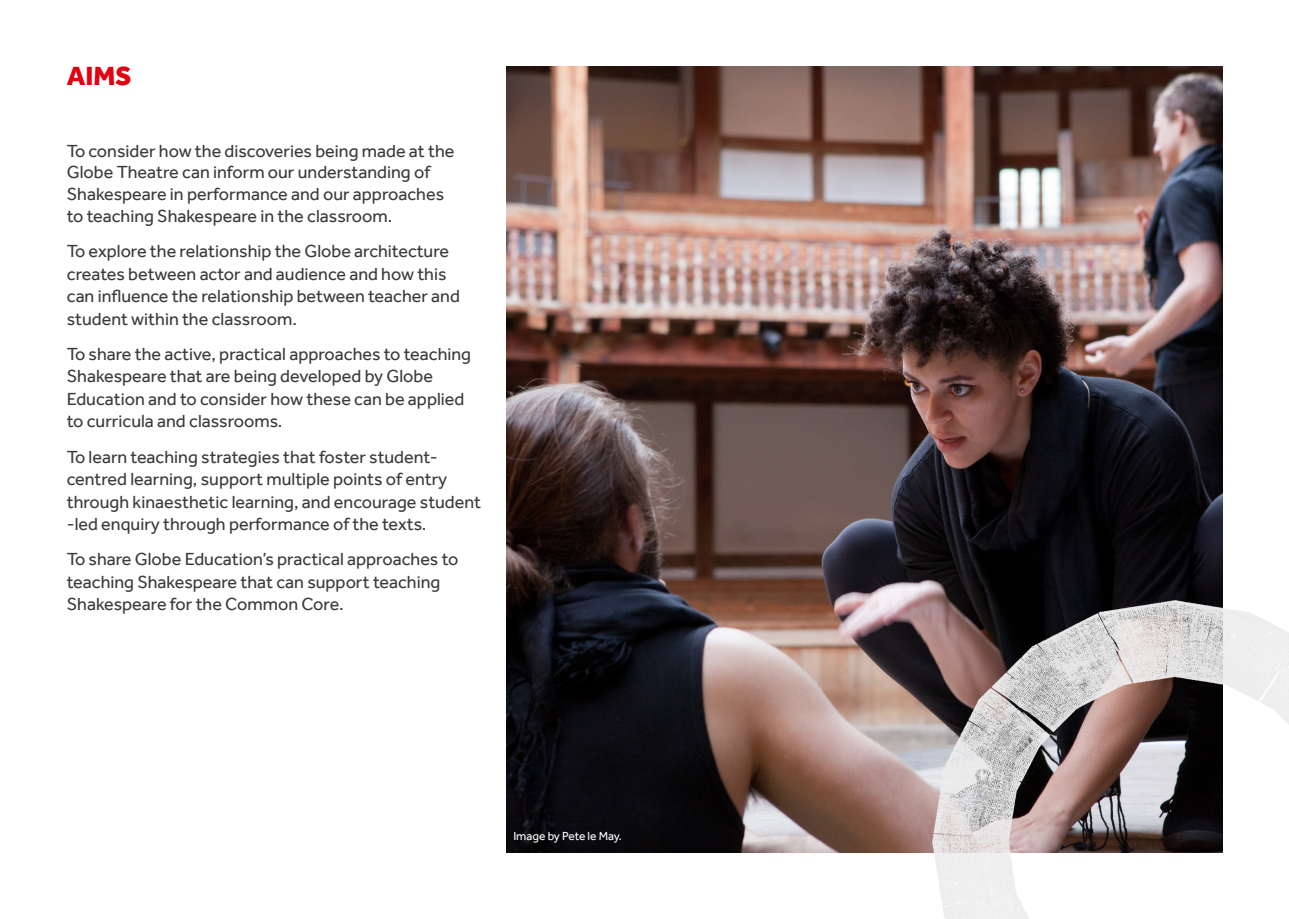
<style>
.page{position:relative;width:1289px;height:919px;background:#fff}
.page>*{position:absolute;margin:0;border:0;box-sizing:border-box;transform-origin:0 0}
.t1{font:800 27px "Effra";color:#e3000f}
.t2{font:18px/22.5px "Effra";color:#3b3b3a}
.t3{font:12px "Effra";color:#fff}
</style>
<div class="page">
<img style="left:507px;top:67px;width:715px;height:785px">
<img style="left:932px;top:600px;width:356px;height:318px">
<h1 class="t1" style="left:67px;top:60px;width:66px">AIMS</h1>
<p class="t2" style="left:67px;top:140px;width:389px;line-height:21.6px">To consider how the discoveries being made at the Globe Theatre can inform our understanding of Shakespeare in performance and our approaches to teaching Shakespeare in the classroom.</p>
<p class="t2" style="left:67px;top:239px;width:394px">To explore the relationship the Globe architecture creates between actor and audience and how this can influence the relationship between teacher and student within the classroom.</p>
<p class="t2" style="left:67px;top:342px;width:406px">To share the active, practical approaches to teaching Shakespeare that are being developed by Globe Education and to consider how these can be applied to curricula and classrooms.</p>
<p class="t2" style="left:67px;top:445px;width:416px">To learn teaching strategies that foster student&shy;centred learning, support multiple points of entry through kinaesthetic learning, and encourage student -led enquiry through performance of the texts.</p>
<p class="t2" style="left:67px;top:548px;width:393px">To share Globe Education’s practical approaches to teaching Shakespeare that can support teaching<br>Shakespeare for the Common Core.</p>
<p class="t3" style="left:513px;top:828px;width:110px">Image by Pete le May.</p>
</div>
